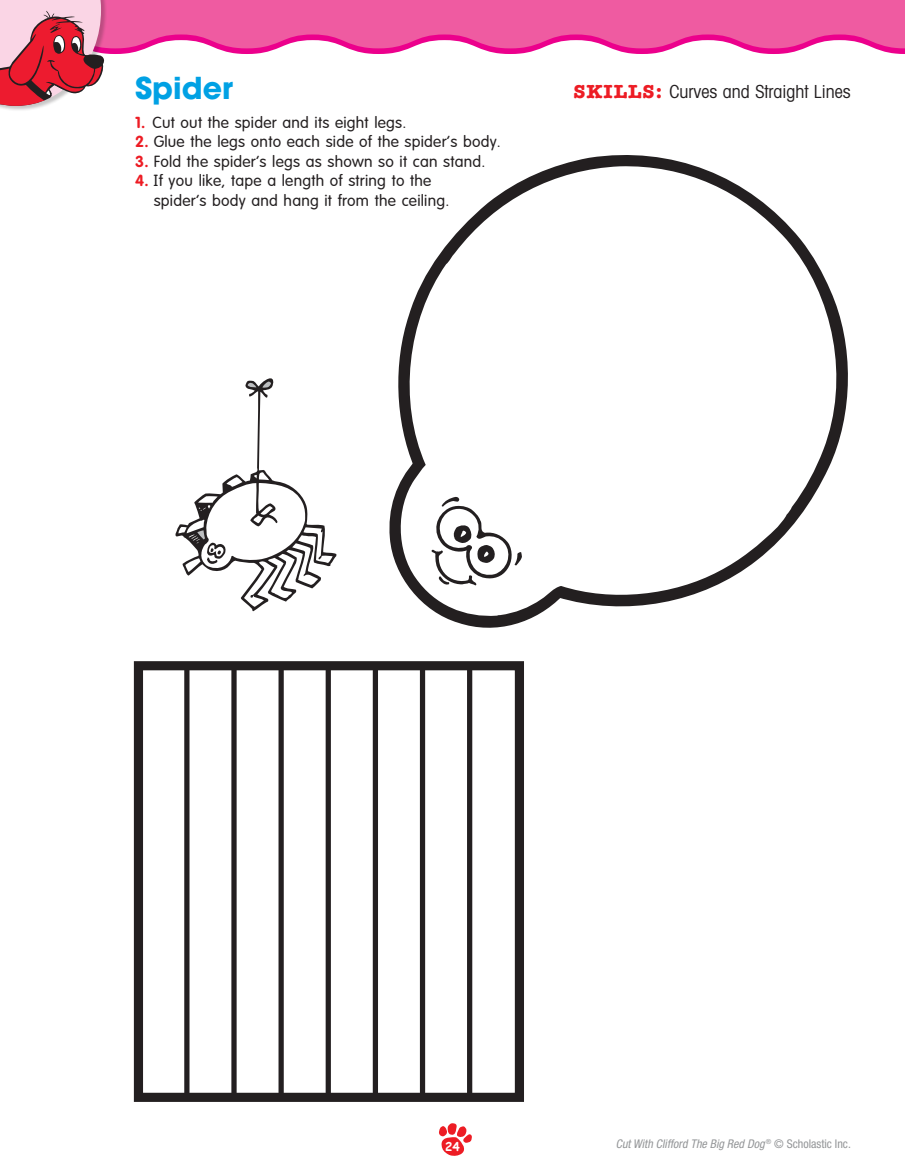
<style>
.page{position:relative;width:905px;height:1175px;background:#fff}
.page>*{position:absolute;margin:0;border:0;box-sizing:border-box;transform-origin:0 0}
.t1{font:700 30px "Avant Garde";color:#00a1e4}
.t2{font:700 19.5px "American Typewriter";color:#ed1c24}
.t3{font:condensed 18px "Avant Garde";color:#231f20}
.t4{font:300 15.75px/19.5px "Schvag Mod";letter-spacing:.015em;color:#231f20}
.t5{font:italic condensed 12px "Helvetica Neue";color:#949698}
.t6{font:700 12px "Comic Sans MS";color:#fff}
.s1{font-family:"American Typewriter";font-weight:700;font-stretch:normal;font-size:19.5px;color:#ed1c24}
.s2{font-family:"VAG Rounded";font-weight:700;color:#ed1c24}
.s3{font-style:inherit}
.s4{font-style:normal}
</style>
<div class="page">
<svg style="left:107px;top:48px;width:797px;height:6px"></svg>
<svg style="left:107px;top:0;width:797px;height:48px;background:#ef5da4"></svg>
<div style="left:0;top:0;width:107px;height:112px;background:#231f20;opacity:.25"></div>
<svg style="left:0;top:0;width:105px;height:106px;background:#d97483"></svg>
<svg style="left:439px;top:1123px;width:33px;height:33px"></svg>
<svg style="left:394px;top:155px;width:298px;height:473px"></svg>
<div style="left:134px;top:661px;width:390px;height:440px;border:13px solid #231f20"></div>
<div style="left:140px;top:667px;width:377px;height:428px;background:#fff"></div>
<div style="left:138px;top:665px;width:382px;height:433px;border:5px solid #231f20"></div>
<svg style="left:396px;top:165px;width:451px;height:453px"></svg>
<svg style="left:431px;top:496px;width:91px;height:89px"></svg>
<svg style="left:175px;top:378px;width:162px;height:233px"></svg>
<div style="left:325px;top:667px;width:6px;height:427px;background:#231f20"></div>
<div style="left:278px;top:667px;width:6px;height:427px;background:#231f20"></div>
<div style="left:231px;top:667px;width:6px;height:427px;background:#231f20"></div>
<div style="left:184px;top:667px;width:5px;height:427px;background:#231f20"></div>
<div style="left:373px;top:667px;width:5px;height:427px;background:#231f20"></div>
<div style="left:420px;top:667px;width:5px;height:427px;background:#231f20"></div>
<div style="left:467px;top:667px;width:5px;height:427px;background:#231f20"></div>
<h1 class="t1" style="left:135px;top:69px;width:99px">Spider</h1>
<p class="t2" style="left:573px;top:75px;width:55px">Skills</p>
<p class="t3" style="left:655px;top:81px;width:197px"><span class="s1">:</span> Curves and Straight Lines</p>
<p class="t4" style="left:135px;top:112px;width:273px"><span class="s2">1.</span> Cut out the spider and its eight legs.</p>
<p class="t4" style="left:135px;top:132px;width:367px"><span class="s2">2.</span> Glue the legs onto each side of the spider’s body.</p>
<p class="t4" style="left:135px;top:151px;width:352px"><span class="s2">3.</span> Fold the spider’s legs as shown so it can stand.</p>
<p class="t4" style="left:154px;top:171px;width:297px;text-indent:-19px"><span class="s2">4.</span> If you like, tape a length of string to the spider’s body and hang it from the ceiling.</p>
<p class="t6" style="left:445px;top:1137px;width:16px">24</p>
<p class="t5" style="left:616px;top:1136px;width:236px">CutWith Clifford <span class="s3">The Big Red Dog</span> <sup>®</sup> <span class="s4">© Scholastic Inc.</span></p>
</div>
